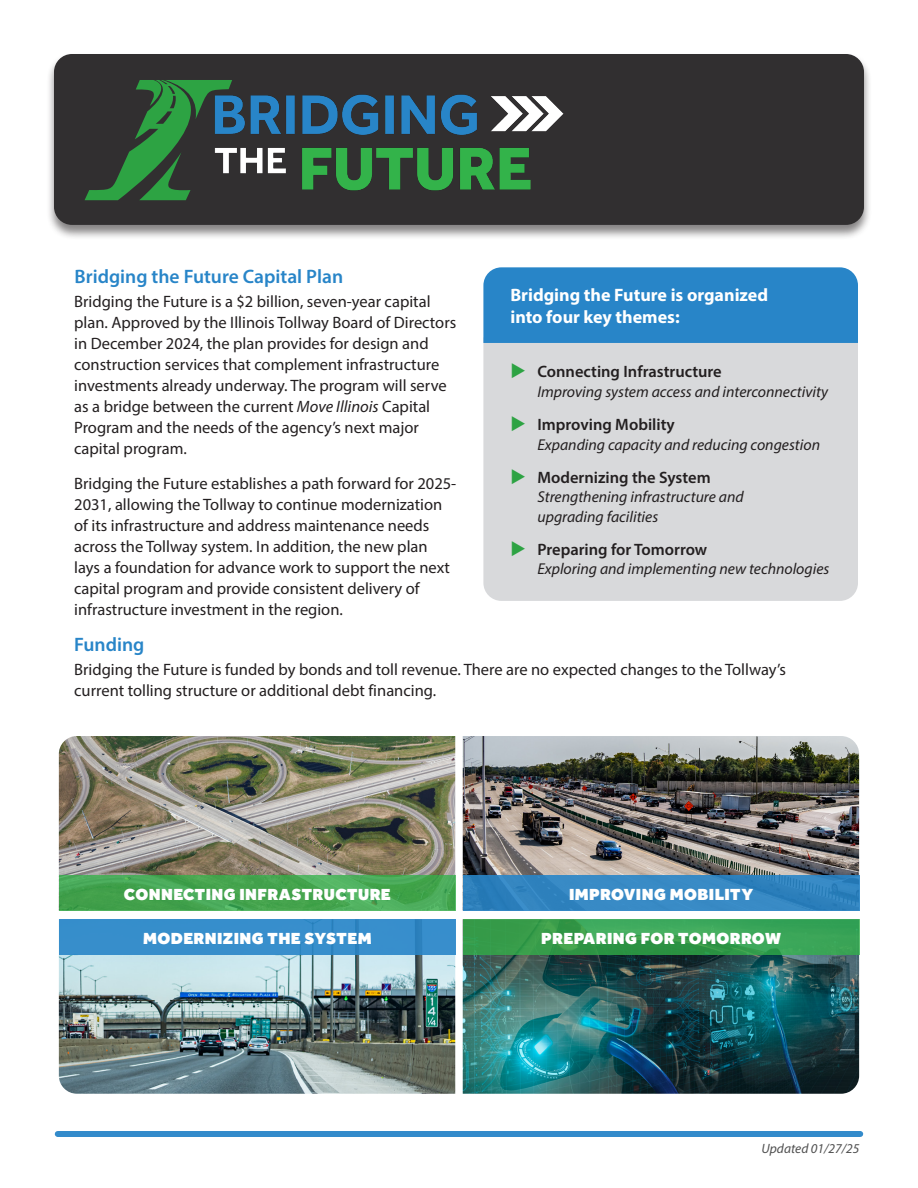
<style>
.page{position:relative;width:918px;height:1188px;background:#fff}
.page>*{position:absolute;margin:0;border:0;box-sizing:border-box;transform-origin:0 0}
.Sub-Head{font:600 19.5px "Myriad Pro";color:#2885c8}
.Sub-Head-2{font:700 18px/21.6px "Myriad Pro";color:#fff}
.Overview{font:16.5px/21px "Myriad Pro";color:#231f20}
.t1{font:600 16.5px "Myriad Pro";color:#231f20}
.t2{font:900 16.5px "Effra CC";letter-spacing:.03em;color:#fff}
.t3{font:italic 15.75px/19.8px "Myriad Pro";color:#231f20}
.Overview-2{font:italic 13.5px "Myriad Pro";color:#505050}
.s1{font-style:italic}
</style>
<div class="page">
<div style="left:46px;top:52px;width:826px;height:188px;background:#231f20;opacity:.55"></div>
<div style="left:54px;top:54px;width:810px;height:171px;background:#312f30;border-radius:18px"></div>
<svg style="left:85px;top:80px;width:147px;height:120px"></svg>
<img style="left:210px;top:86px;width:354px;height:109px">
<div style="left:58px;top:1131px;width:802px;height:6px;background:#338bcb"></div>
<div style="left:483px;top:343px;width:375px;height:258px;background:#d8d9db"></div>
<div style="left:483px;top:267px;width:375px;height:76px;background:#2885c8"></div>
<img style="left:463px;top:955px;width:396px;height:139px">
<img style="left:463px;top:736px;width:396px;height:139px">
<img style="left:59px;top:955px;width:396px;height:139px">
<img style="left:59px;top:736px;width:396px;height:139px">
<svg style="left:59px;top:875px;width:397px;height:35px;background:#46a652"></svg>
<div style="left:59px;top:919px;width:397px;height:36px;background:#378ecc"></div>
<svg style="left:463px;top:875px;width:397px;height:35px;background:#3385c1"></svg>
<svg style="left:463px;top:919px;width:397px;height:36px;background:#38a051"></svg>
<svg style="left:512px;top:363px;width:13px;height:15px"></svg>
<svg style="left:512px;top:416px;width:13px;height:15px"></svg>
<svg style="left:512px;top:469px;width:13px;height:15px"></svg>
<svg style="left:512px;top:541px;width:13px;height:15px"></svg>
<p class="Sub-Head" style="left:74px;top:264px;width:270px">Bridging the Future Capital Plan</p>
<p class="Overview" style="left:74px;top:291px;width:384px">Bridging the Future is a $2 billion, seven-year capital plan. Approved by the Illinois Tollway Board of Directors in December 2024, the plan provides for design and construction services that complement infrastructure investments already underway. The program will serve as a bridge between the current <span class="s1">Move Illinois</span> Capital Program and the needs of the agency’s next major capital program.</p>
<p class="Overview" style="left:74px;top:472px;width:384px">Bridging the Future establishes a path forward for 2025- 2031, allowing the Tollway to continue modernization of its infrastructure and address maintenance needs across the Tollway system. In addition, the new plan lays a foundation for advance work to support the next capital program and provide consistent delivery of infrastructure investment in the region.</p>
<p class="Sub-Head" style="left:74px;top:632px;width:72px">Funding</p>
<p class="Overview" style="left:74px;top:659px;width:713px">Bridging the Future is funded by bonds and toll revenue. There are no expected changes to the Tollway’s current tolling structure or additional debt financing.</p>
<p class="Sub-Head-2" style="left:510px;top:284px;width:259px">Bridging the Future is organized into four key themes:</p>
<p class="t1" style="left:537px;top:361px;width:186px">Connecting Infrastructure</p>
<p class="t3" style="left:537px;top:381px;width:292px">Improving system access and interconnectivity</p>
<p class="t1" style="left:537px;top:414px;width:139px">Improving Mobility</p>
<p class="t3" style="left:537px;top:434px;width:284px">Expanding capacity and reducing congestion</p>
<p class="t1" style="left:537px;top:467px;width:175px">Modernizing the System</p>
<p class="t3" style="left:537px;top:486px;width:208px">Strengthening infrastructure and upgrading facilities</p>
<p class="t1" style="left:537px;top:539px;width:171px">Preparing for Tomorrow</p>
<p class="t3" style="left:537px;top:558px;width:294px">Exploring and implementing new technologies</p>
<p class="t2" style="left:124px;top:884px;width:268px">CONNECTING INFRASTRUCTURE</p>
<p class="t2" style="left:143px;top:929px;width:230px">MODERNIZING THE SYSTEM</p>
<p class="t2" style="left:569px;top:884px;width:186px">IMPROVING MOBILITY</p>
<p class="t2" style="left:541px;top:929px;width:241px">PREPARING FOR TOMORROW</p>
<p class="Overview-2" style="left:761px;top:1140px;width:100px">Updated 01/27/25</p>
</div>
